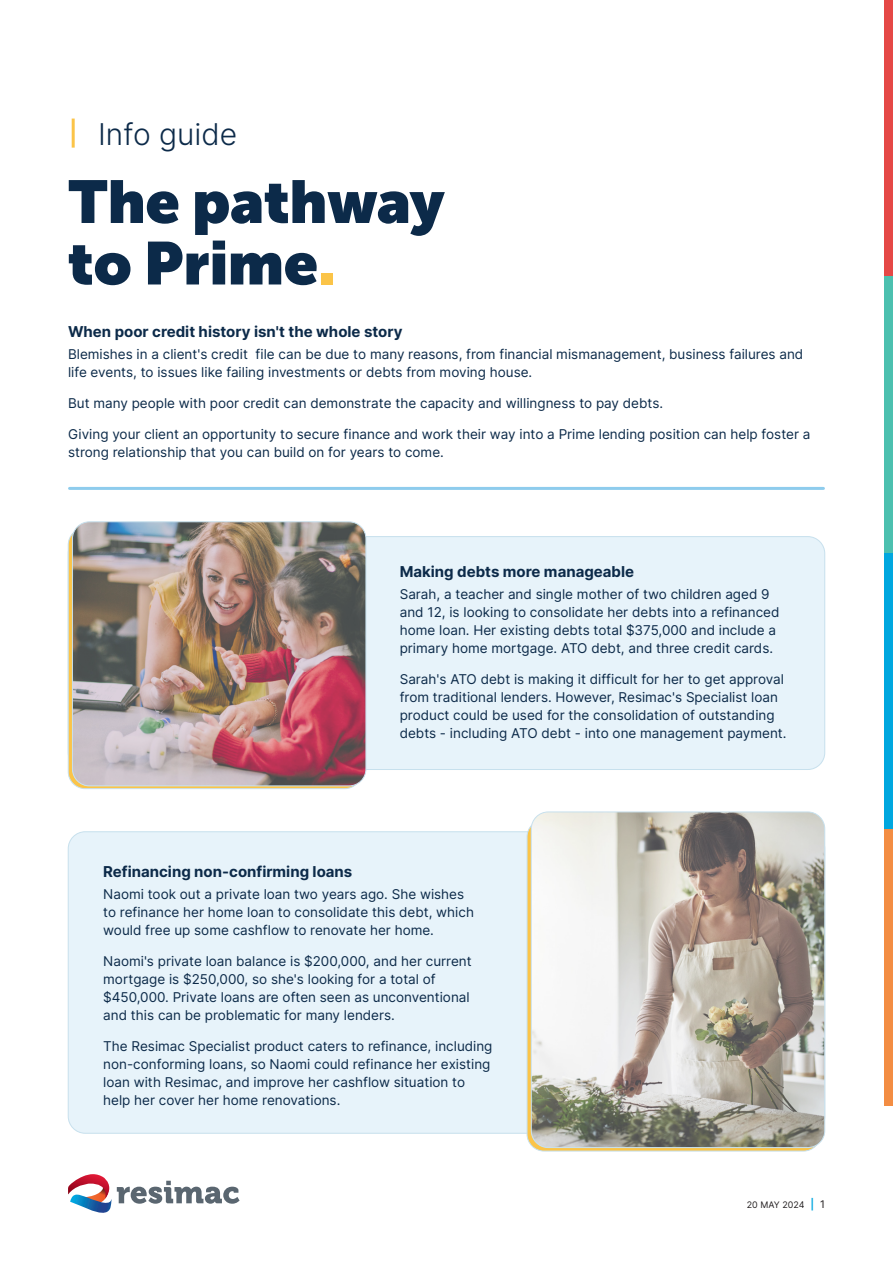
<style>
.page{position:relative;width:893px;height:1263px;background:#fff}
.page>*{position:absolute;margin:0;border:0;box-sizing:border-box;transform-origin:0 0}
.t1{font:900 60px/61.5px "Museo Sans Display";color:#0c2a49}
.t2{font:300 30px "Inter";color:#0c2a49}
.t3{font:700 15px "Inter";color:#0c2a49}
.t4{font:13.5px/18px "Inter";color:#0c2a49}
.t5{font:9px "Inter";color:#231f20}
.s1{color:#fbc448}
.s2{font-weight:600;font-size:10.5px;color:#00a7df}
.s3{font-size:10.5px}
</style>
<div class="page">
<div style="left:884px;top:0;width:9px;height:276px;background:#e54846"></div>
<div style="left:884px;top:276px;width:9px;height:277px;background:#4cc0af"></div>
<div style="left:884px;top:553px;width:9px;height:276px;background:#00a7df"></div>
<div style="left:884px;top:829px;width:9px;height:277px;background:#f38d43"></div>
<svg style="left:68px;top:1174px;width:172px;height:39px"></svg>
<hr style="left:72px;top:119px;width:3px;height:29px;background:#fbc448">
<div style="left:68px;top:537px;width:757px;height:232px;background:#e7f3fa;border-radius:17px"></div>
<img style="left:72px;top:522px;width:294px;height:264px">
<div style="left:72px;top:522px;width:294px;height:264px;border:1px solid #c7e0ed;border-radius:17px"></div>
<hr style="left:70px;top:487px;width:753px;height:3px;background:#8ecced">
<div style="left:68px;top:832px;width:757px;height:301px;background:#e7f3fa;border-radius:17px"></div>
<img style="left:531px;top:812px;width:294px;height:335px">
<div style="left:531px;top:812px;width:294px;height:336px;border:1px solid #c7e0ed;border-radius:17px"></div>
<p class="t2" style="left:98px;top:112px;width:141px">Info guide</p>
<p class="t1" style="left:68px;top:171px;width:378px">The pathway to Prime<span class="s1">.</span></p>
<p class="t3" style="left:68px;top:321px;width:336px">When poor credit history isn't the whole story</p>
<p class="t4" style="left:68px;top:345px;width:737px">Blemishes in a client's credit file can be due to many reasons, from financial mismanagement, business failures and life events, to issues like failing investments or debts from moving house.</p>
<p class="t4" style="left:68px;top:394px;width:597px">But many people with poor credit can demonstrate the capacity and willingness to pay debts.</p>
<p class="t4" style="left:68px;top:424px;width:744px">Giving your client an opportunity to secure finance and work their way into a Prime lending position can help foster a strong relationship that you can build on for years to come.</p>
<p class="t3" style="left:400px;top:561px;width:236px">Making debts more manageable</p>
<p class="t4" style="left:400px;top:585px;width:381px">Sarah, a teacher and single mother of two children aged 9 and 12, is looking to consolidate her debts into a refinanced home loan. Her existing debts total $375,000 and include a primary home mortgage. ATO debt, and three credit cards.</p>
<p class="t4" style="left:400px;top:670px;width:388px">Sarah's ATO debt is making it difficult for her to get approval from traditional lenders. However, Resimac's Specialist loan product could be used for the consolidation of outstanding debts - including ATO debt - into one management payment.</p>
<p class="t3" style="left:103px;top:860px;width:251px">Refinancing non-confirming loans</p>
<p class="t4" style="left:103px;top:885px;width:372px">Naomi took out a private loan two years ago. She wishes to refinance her home loan to consolidate this debt, which would free up some cashflow to renovate her home.</p>
<p class="t4" style="left:103px;top:951px;width:370px">Naomi's private loan balance is $200,000, and her current mortgage is $250,000, so she's looking for a total of $450,000. Private loans are often seen as unconventional and this can be problematic for many lenders.</p>
<p class="t4" style="left:103px;top:1036px;width:391px">The Resimac Specialist product caters to refinance, including non-conforming loans, so Naomi could refinance her existing loan with Resimac, and improve her cashflow situation to help her cover her home renovations.</p>
<p class="t5" style="left:747px;top:1198px;width:80px">20 MAY 2024 <span class="s2">|</span> <span class="s3">1</span></p>
</div>
